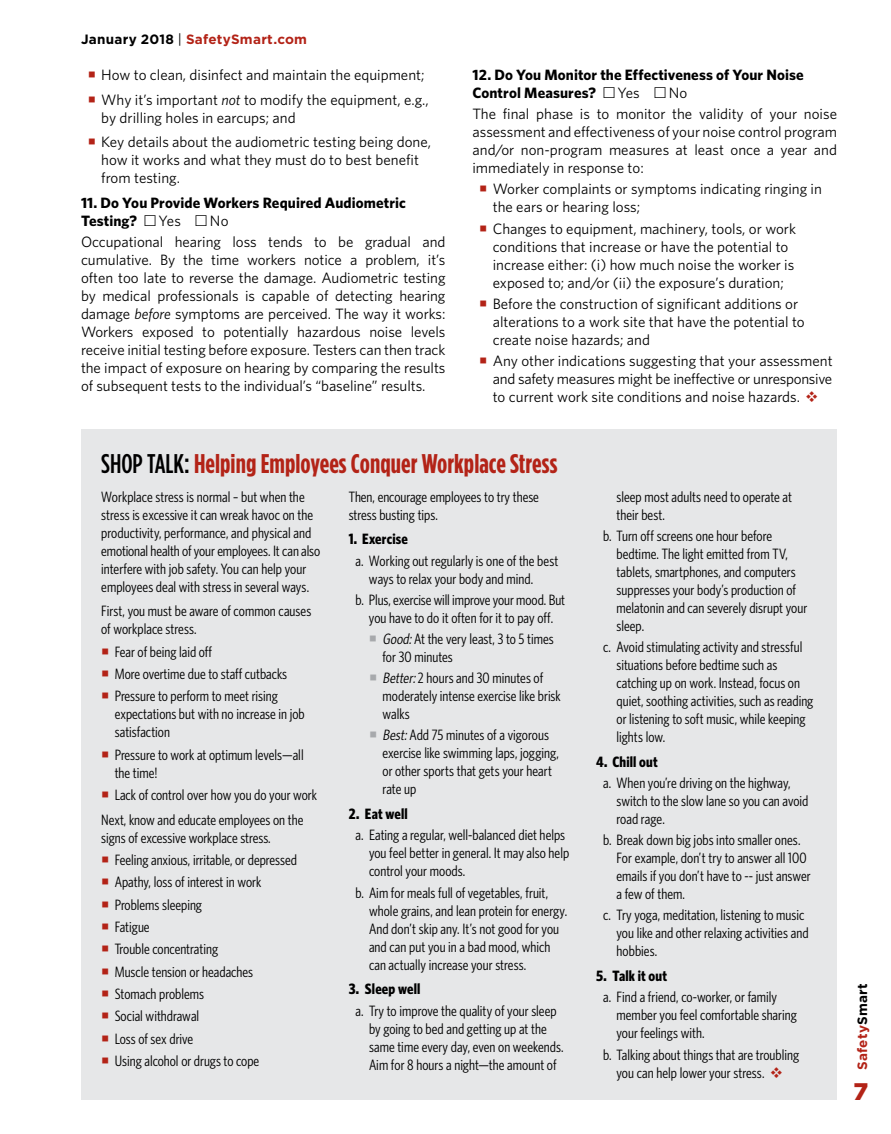
<style>
.page{position:relative;width:891px;height:1134px;background:#fff}
.page>*{position:absolute;margin:0;border:0;box-sizing:border-box;transform-origin:0 0}
.t1{font:700 condensed 27px "Gotham HTF";color:#b32317}
.t2{font:900 24px "Gotham HTF";color:#b32317}
.t3{font:condensed 15px/18px "Whitney HTF";color:#000}
.t4{font:15px/18px "Whitney HTF";color:#000}
.t5{font:700 15px/18px "Whitney HTF";letter-spacing:.005em;color:#000}
.t6{font:700 condensed 15px "Whitney HTF";letter-spacing:.01em;color:#000}
.t7{font:700 13.5px "Gotham HTF";letter-spacing:.02em;color:#b32317}
.s1{color:#000}
.s2{font-weight:400;color:#000}
.s3{font-style:italic}
.s4{color:#b32317}
.s5{font-weight:500;color:#000}
</style>
<div class="page">
<div style="left:81px;top:429px;width:756px;height:671px;background:#e6e7e8"></div>
<p class="t7" style="left:81px;top:32px;width:228px"><span class="s1">January 2018</span> <span class="s2">|</span> SafetySmart.com</p>
<p class="t4" style="left:101px;top:62px;width:329px;line-height:24.8px">How to clean, disinfect and maintain the equipment;<br>Why it’s important <span class="s3">not</span> to modify the equipment, e.g.,</p>
<p class="t4" style="left:101px;top:105px;width:331px;line-height:24.8px">by drilling holes in earcups; and<br>Key details about the audiometric testing being done,</p>
<p class="t4" style="left:101px;top:151px;width:319px">how it works and what they must do to best benefit from testing.</p>
<p class="t5" style="left:81px;top:193px;width:326px">11. Do You Provide Workers Required Audiometric<br>Testing?</p>
<p class="t4" style="left:159px;top:212px;width:24px">Yes</p>
<p class="t4" style="left:81px;top:210px;width:366px;line-height:21.3px;text-indent:129px">No<br>Occupational hearing loss tends to be gradual and</p>
<p class="t4" style="left:81px;top:251px;width:366px;text-align:justify">cumulative. By the time workers notice a problem, it’s often too late to reverse the damage. Audiometric testing by medical professionals is capable of detecting hearing damage <span class="s3">before</span> symptoms are perceived. The way it works:<br>Workers exposed to potentially hazardous noise levels receive initial testing before exposure. Testers can then track the impact of exposure on hearing by comparing the results of subsequent tests to the individual’s “baseline” results.</p>
<p class="t5" style="left:473px;top:65px;width:333px">12. Do You Monitor the Effectiveness of Your Noise<br>Control Measures?</p>
<p class="t4" style="left:617px;top:83px;width:24px">Yes</p>
<p class="t4" style="left:473px;top:82px;width:366px;line-height:21.3px;text-indent:196px">No<br>The final phase is to monitor the validity of your noise</p>
<p class="t4" style="left:473px;top:123px;width:366px;text-align:justify">assessment and effectiveness of your noise control program and/or non-program measures at least once a year and immediately in response to:</p>
<p class="t4" style="left:493px;top:180px;width:331px">Worker complaints or symptoms indicating ringing in the ears or hearing loss;</p>
<p class="t4" style="left:493px;top:219px;width:305px">Changes to equipment, machinery, tools, or work conditions that increase or have the potential to increase either: (i) how much noise the worker is exposed to; and/or (ii) the exposure’s duration;</p>
<p class="t4" style="left:493px;top:294px;width:314px">Before the construction of significant additions or alterations to a work site that have the potential to create noise hazards; and</p>
<p class="t4" style="left:493px;top:352px;width:341px;text-align:justify">Any other indications suggesting that your assessment and safety measures might be ineffective or unresponsive to current work site conditions and noise hazards. <span class="s4">❖</span></p>
<h1 class="t1" style="left:101px;top:448px;width:458px"><span class="s5">SHOP TALK:</span> Helping Employees Conquer Workplace Stress</h1>
<p class="t3" style="left:101px;top:487px;width:220px">Workplace stress is normal – but when the stress is excessive it can wreak havoc on the productivity, performance, and physical and emotional health of your employees. It can also interfere with job safety. You can help your employees deal with stress in several ways.</p>
<p class="t3" style="left:101px;top:602px;width:212px">First, you must be aware of common causes of workplace stress.</p>
<p class="t3" style="left:115px;top:640px;width:174px;line-height:22.4px">Fear of being laid off<br>More overtime due to staff cutbacks<br>Pressure to perform to meet rising</p>
<p class="t3" style="left:115px;top:705px;width:192px">expectations but with no increase in job satisfaction</p>
<p class="t3" style="left:115px;top:745px;width:190px">Pressure to work at optimum levels—all the time!</p>
<p class="t3" style="left:101px;top:782px;width:217px;line-height:24.8px;text-indent:14px">Lack of control over how you do your work<br>Next, know and educate employees on the</p>
<p class="t3" style="left:115px;top:826px;width:184px;line-height:22.4px;text-indent:-14px">signs of excessive workplace stress.<br>Feeling anxious, irritable, or depressed<br>Apathy, loss of interest in work<br>Problems sleeping<br>Fatigue<br>Trouble concentrating<br>Muscle tension or headaches<br>Stomach problems<br>Social withdrawal<br>Loss of sex drive<br>Using alcohol or drugs to cope</p>
<p class="t3" style="left:349px;top:487px;width:192px">Then, encourage employees to try these stress busting tips.</p>
<p class="t6" style="left:349px;top:530px;width:61px">1. Exercise</p>
<p class="t3" style="left:369px;top:551px;width:191px;text-indent:-14px">a. Working out regularly is one of the best ways to relax your body and mind.</p>
<p class="t3" style="left:355px;top:590px;width:211px;text-align:center">b. Plus, exercise will improve your mood. But you have to do it often for it to pay off.</p>
<p class="t3" style="left:382px;top:630px;width:173px"><span class="s3">Good:</span>At the very least, 3 to 5 times for 30 minutes</p>
<p class="t3" style="left:382px;top:669px;width:180px"><span class="s3">Better:</span>2 hours and 30 minutes of moderately intense exercise like brisk walks</p>
<p class="t3" style="left:382px;top:726px;width:178px"><span class="s3">Best:</span>Add 75 minutes of a vigorous exercise like swimming laps, jogging, or other sports that gets your heart rate up</p>
<p class="t6" style="left:349px;top:805px;width:61px">2. Eat well</p>
<p class="t3" style="left:369px;top:826px;width:202px;text-indent:-14px">a. Eating a regular, well-balanced diet helps you feel better in general. It may also help control your moods.</p>
<p class="t3" style="left:369px;top:883px;width:200px;text-indent:-13px">b. Aim for meals full of vegetables, fruit, whole grains, and lean protein for energy.<br>And don’t skip any. It’s not good for you and can put you in a bad mood, which can actually increase your stress.</p>
<p class="t6" style="left:349px;top:981px;width:73px">3. Sleep well</p>
<p class="t3" style="left:369px;top:1001px;width:196px;text-indent:-14px">a. Try to improve the quality of your sleep by going to bed and getting up at the same time every day, even on weekends.<br>Aim for 8 hours a night—the amount of</p>
<p class="t3" style="left:617px;top:487px;width:177px">sleep most adults need to operate at their best.</p>
<p class="t3" style="left:617px;top:526px;width:192px;text-indent:-14px">b. Turn off screens one hour before bedtime. The light emitted from TV, tablets, smartphones, and computers suppresses your body’s production of melatonin and can severely disrupt your sleep.</p>
<p class="t3" style="left:617px;top:638px;width:198px;text-indent:-14px">c. Avoid stimulating activity and stressful situations before bedtime such as catching up on work. Instead, focus on quiet, soothing activities, such as reading or listening to soft music, while keeping lights low.</p>
<p class="t6" style="left:596px;top:753px;width:63px">4. Chill out</p>
<p class="t3" style="left:617px;top:774px;width:193px;text-indent:-14px">a. When you’re driving on the highway, switch to the slow lane so you can avoid road rage.</p>
<p class="t3" style="left:617px;top:831px;width:196px;text-indent:-14px">b. Break down big jobs into smaller ones.<br>For example, don’t try to answer all 100 emails if you don’t have to -- just answer a few of them.</p>
<p class="t3" style="left:617px;top:906px;width:194px;text-indent:-14px">c. Try yoga, meditation, listening to music you like and other relaxing activities and hobbies.</p>
<p class="t6" style="left:596px;top:967px;width:72px">5. Talk it out</p>
<p class="t3" style="left:617px;top:988px;width:182px;text-indent:-14px">a. Find a friend, co-worker, or family member you feel comfortable sharing your feelings with.</p>
<p class="t3" style="left:603px;top:1045px;width:198px;text-align:center">b. Talking about things that are troubling you can help lower your stress. <span class="s4">❖</span></p>
<p class="t7" style="left:855px;top:1070px;width:88px;rotate:-90deg">Safety<span class="s1">Smart</span></p>
<h2 class="t2" style="left:854px;top:1078px;width:16px">7</h2>
</div>
